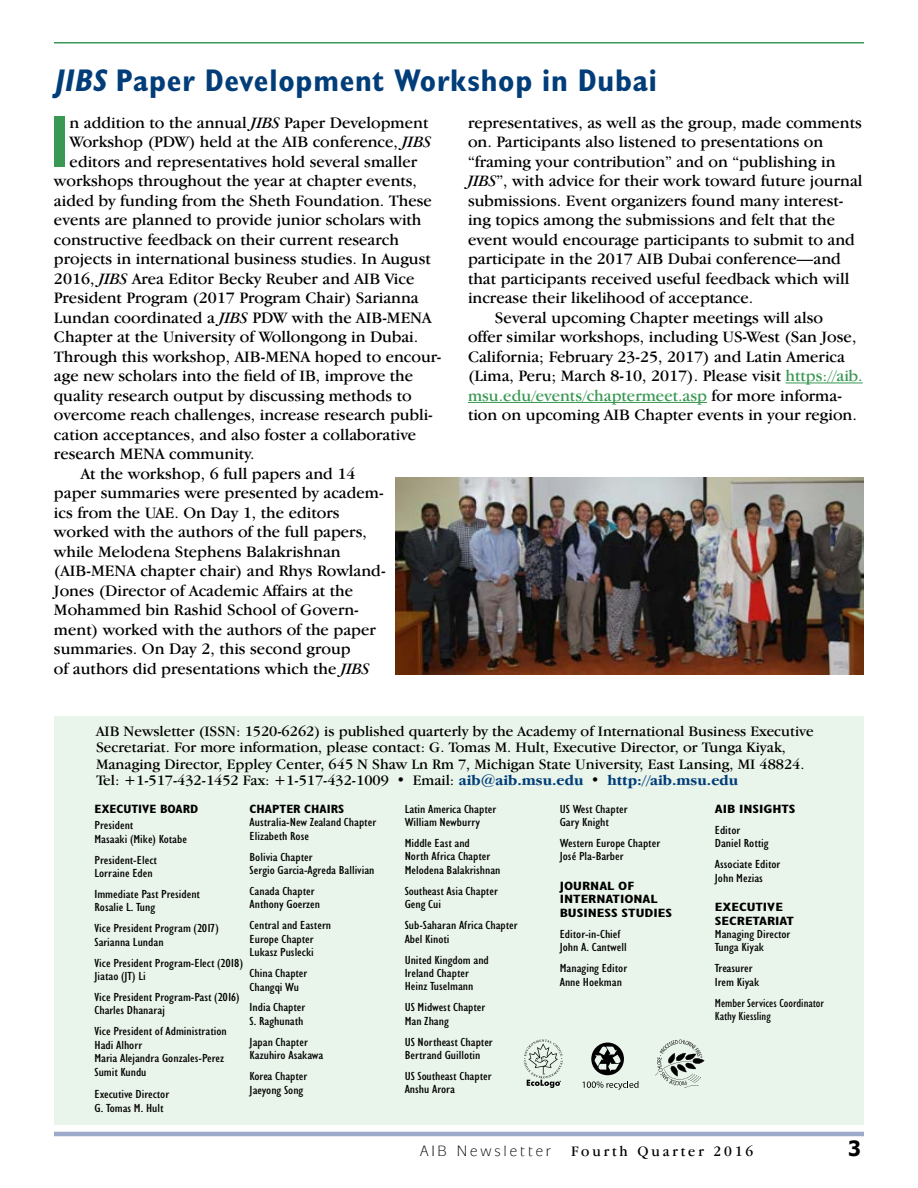
<style>
.page{position:relative;width:918px;height:1188px;background:#fff}
.page>*{position:absolute;margin:0;border:0;box-sizing:border-box;transform-origin:0 0}
.t1{font:73.65px "Classical Sans Bold Cond DTC";color:#399853;scale:.95 1}
.t2{font:31.5px "Classical Sans Bold Cond DTC";letter-spacing:.025em;color:#003d79}
.t3{font:700 21px "Tahoma";color:#000;scale:.95 1}
.t4{font:16.5px "Garamond IT Cby BT";color:#000}
.t5{font:16.5px "Garamond IT Cby BT";color:#399853}
.t6{font:15px/16.5px "Garamond IT Cby BT";color:#000}
.t7{font:15px "Garamond IT Cby BT";letter-spacing:.2em;color:#000;scale:.95 1}
.t8{font:15px "Mixage IT Cby BT";letter-spacing:.2em;color:#000;scale:.95 1}
.t9{font:12.15px/13.4px "Classical Sans Cond DTC";color:#000;scale:1.23 1}
.t10{font:12.15px/13.5px "Classical Sans Bold Cond DTC";color:#000;scale:1.23 1}
.t11{font:12.15px/13.4px "Classical Sans Cond DTC";color:#000;scale:1.12 1}
.t12{font:12.15px "Classical Sans Bold Cond DTC";color:#000;scale:1.12 1}
.s1{font-style:italic}
.s2{color:#399853}
.s3{color:#000}
.s4{font-weight:700;color:#003d79}
</style>
<div class="page">
<hr style="left:54px;top:1132px;width:810px;height:4px;background:#9eaacb">
<hr style="left:54px;top:42px;width:810px;height:2px;background:#399853">
<hr style="left:786px;top:383px;width:77px;height:1px;background:#399853">
<hr style="left:468px;top:402px;width:239px;height:1px;background:#399853">
<img style="left:396px;top:477px;width:468px;height:198px">
<div style="left:54px;top:717px;width:810px;height:136px;background:#e9f4ea"></div>
<div style="left:54px;top:796px;width:810px;height:329px;background:#e9f4ea"></div>
<svg style="left:591px;top:1043px;width:33px;height:32px"></svg>
<svg style="left:583px;top:1081px;width:55px;height:9px"></svg>
<svg style="left:524px;top:1039px;width:39px;height:49px"></svg>
<svg style="left:655px;top:1040px;width:49px;height:48px"></svg>
<h2 class="t2" style="left:54px;top:62px;width:604px"><span class="s1">JIBS</span> Paper Development Workshop in Dubai</h2>
<h1 class="t1" style="left:49px;top:100px;width:23px">I</h1>
<p class="t4" style="left:70px;top:113px;width:360px">n addition to the annual <span class="s1">JIBS</span> Paper Development</p>
<p class="t4" style="left:70px;top:132px;width:363px">Workshop (PDW) held at the AIB conference, <span class="s1">JIBS</span></p>
<p class="t4" style="left:70px;top:152px;width:349px">editors and representatives hold several smaller</p>
<p class="t4" style="left:54px;top:171px;width:365px">workshops throughout the year at chapter events,</p>
<p class="t4" style="left:54px;top:191px;width:379px">aided by funding from the Sheth Foundation. These</p>
<p class="t4" style="left:54px;top:210px;width:369px">events are planned to provide junior scholars with</p>
<p class="t4" style="left:54px;top:230px;width:347px">constructive feedback on their current research</p>
<p class="t4" style="left:54px;top:249px;width:378px">projects in international business studies. In August</p>
<p class="t4" style="left:54px;top:269px;width:362px">2016, <span class="s1">JIBS</span> Area Editor Becky Reuber and AIB Vice</p>
<p class="t4" style="left:54px;top:288px;width:366px">President Program (2017 Program Chair) Sarianna</p>
<p class="t4" style="left:54px;top:308px;width:379px">Lundan coordinated a <span class="s1">JIBS</span> PDW with the AIB-MENA</p>
<p class="t4" style="left:54px;top:327px;width:366px">Chapter at the University of Wollongong in Dubai.</p>
<p class="t4" style="left:54px;top:347px;width:389px">Through this workshop, AIB-MENA hoped to encour-</p>
<p class="t4" style="left:54px;top:366px;width:361px">age new scholars into the field of IB, improve the</p>
<p class="t4" style="left:54px;top:386px;width:359px">quality research output by discussing methods to</p>
<p class="t4" style="left:54px;top:405px;width:380px">overcome reach challenges, increase research publi-</p>
<p class="t4" style="left:54px;top:425px;width:364px">cation acceptances, and also foster a collaborative</p>
<p class="t4" style="left:54px;top:444px;width:202px">research MENA community.</p>
<p class="t4" style="left:81px;top:464px;width:276px">At the workshop, 6 full papers and 14</p>
<p class="t4" style="left:54px;top:483px;width:331px">paper summaries were presented by academ-</p>
<p class="t4" style="left:54px;top:503px;width:287px">ics from the UAE. On Day 1, the editors</p>
<p class="t4" style="left:54px;top:522px;width:315px">worked with the authors of the full papers,</p>
<p class="t4" style="left:54px;top:542px;width:288px">while Melodena Stephens Balakrishnan</p>
<p class="t4" style="left:54px;top:561px;width:333px">(AIB-MENA chapter chair) and Rhys Rowland-</p>
<p class="t4" style="left:54px;top:581px;width:301px">Jones (Director of Academic Affairs at the</p>
<p class="t4" style="left:54px;top:600px;width:306px">Mohammed bin Rashid School of Govern-</p>
<p class="t4" style="left:54px;top:620px;width:323px">ment) worked with the authors of the paper</p>
<p class="t4" style="left:54px;top:639px;width:298px">summaries. On Day 2, this second group</p>
<p class="t4" style="left:54px;top:659px;width:317px">of authors did presentations which the <span class="s1">JIBS</span></p>
<p class="t4" style="left:468px;top:113px;width:395px">representatives, as well as the group, made comments</p>
<p class="t4" style="left:468px;top:132px;width:357px">on. Participants also listened to presentations on</p>
<p class="t4" style="left:468px;top:152px;width:369px">“framing your contribution” and on “publishing in</p>
<p class="t4" style="left:468px;top:171px;width:396px"><span class="s1">JIBS</span>”, with advice for their work toward future journal</p>
<p class="t4" style="left:468px;top:191px;width:377px">submissions. Event organizers found many interest-</p>
<p class="t4" style="left:468px;top:210px;width:369px">ing topics among the submissions and felt that the</p>
<p class="t4" style="left:468px;top:230px;width:388px">event would encourage participants to submit to and</p>
<p class="t4" style="left:468px;top:249px;width:374px">participate in the 2017 AIB Dubai conference—and</p>
<p class="t4" style="left:468px;top:269px;width:383px">that participants received useful feedback which will</p>
<p class="t4" style="left:468px;top:288px;width:287px">increase their likelihood of acceptance.</p>
<p class="t4" style="left:495px;top:308px;width:330px">Several upcoming Chapter meetings will also</p>
<p class="t4" style="left:468px;top:327px;width:390px">offer similar workshops, including US-West (San Jose,</p>
<p class="t4" style="left:468px;top:347px;width:379px">California; February 23-25, 2017) and Latin America</p>
<p class="t4" style="left:468px;top:366px;width:396px">(Lima, Peru; March 8-10, 2017). Please visit <span class="s2">https://aib.</span></p>
<p class="t5" style="left:468px;top:386px;width:375px">msu.edu/events/chaptermeet.asp <span class="s3">for more informa-</span></p>
<p class="t4" style="left:468px;top:405px;width:390px">tion on upcoming AIB Chapter events in your region.</p>
<p class="t6" style="left:96px;top:723px;width:719px">AIB Newsletter (ISSN: 1520-6262) is published quarterly by the Academy of International Business Executive Secretariat. For more information, please contact: G. Tomas M. Hult, Executive Director, or Tunga Kiyak, Managing Director, Eppley Center, 645 N Shaw Ln Rm 7, Michigan State University, East Lansing, MI 48824.<br>Tel: +1-517-432-1452 Fax: +1-517-432-1009 • Email: <span class="s4">aib@aib.msu.edu</span> • <span class="s4">http://aib.msu.edu</span></p>
<p class="t12" style="left:94px;top:802px;width:94px">EXECUTIVE BOARD</p>
<p class="t9" style="left:94px;top:819px;width:77px">President<br>Masaaki (Mike) Kotabe</p>
<p class="t9" style="left:94px;top:853px;width:52px">President-Elect<br>Lorraine Eden</p>
<p class="t9" style="left:94px;top:887px;width:87px">Immediate Past President<br>Rosalie L. Tung</p>
<p class="t9" style="left:94px;top:922px;width:103px">Vice President Program (2017)<br>Sarianna Lundan</p>
<p class="t9" style="left:94px;top:956px;width:122px">Vice President Program-Elect (2018)<br>Jiatao (JT) Li</p>
<p class="t9" style="left:94px;top:990px;width:119px">Vice President Program-Past (2016)<br>Charles Dhanaraj</p>
<p class="t9" style="left:94px;top:1025px;width:109px">Vice President of Administration<br>Hadi Alhorr<br>Maria Alejandra Gonzales-Perez<br>Sumit Kundu</p>
<p class="t9" style="left:94px;top:1087px;width:62px">Executive Director<br>G. Tomas M. Hult</p>
<p class="t10" style="left:715px;top:802px;width:54px">AIB Insights</p>
<p class="t9" style="left:715px;top:823px;width:45px">Editor<br>Daniel Rottig</p>
<p class="t9" style="left:715px;top:858px;width:55px">Associate Editor<br>John Mezias</p>
<p class="t10" style="left:715px;top:900px;width:66px">EXECUTIVE<br>SECRETARIAT</p>
<p class="t9" style="left:715px;top:927px;width:63px">Managing Director<br>Tunga Kiyak</p>
<p class="t9" style="left:715px;top:962px;width:38px">Treasurer<br>Irem Kiyak</p>
<p class="t11" style="left:715px;top:996px;width:99px">Member Services Coordinator<br>Kathy Kiessling</p>
<p class="t12" style="left:250px;top:802px;width:86px">CHAPTER CHAIRS</p>
<p class="t9" style="left:250px;top:816px;width:104px">Australia-New Zealand Chapter<br>Elizabeth Rose</p>
<p class="t9" style="left:250px;top:850px;width:103px">Bolivia Chapter<br>Sergio Garcia-Agreda Ballivian</p>
<p class="t9" style="left:250px;top:884px;width:59px">Canada Chapter<br>Anthony Goerzen</p>
<p class="t9" style="left:250px;top:919px;width:68px">Central and Eastern<br>Europe Chapter<br>Lukasz Puslecki</p>
<p class="t9" style="left:250px;top:967px;width:48px">China Chapter<br>Changqi Wu</p>
<p class="t9" style="left:250px;top:1001px;width:47px">India Chapter<br>S. Raghunath</p>
<p class="t9" style="left:250px;top:1035px;width:61px">Japan Chapter<br>Kazuhiro Asakawa</p>
<p class="t9" style="left:250px;top:1070px;width:48px">Korea Chapter<br>Jaeyong Song</p>
<p class="t9" style="left:560px;top:802px;width:57px">US West Chapter<br>Gary Knight</p>
<p class="t9" style="left:560px;top:836px;width:83px">Western Europe Chapter<br>José Pla-Barber</p>
<p class="t10" style="left:560px;top:879px;width:93px">JOURNAL OF<br>INTERNATIONAL<br>BUSINESS STUDIES</p>
<p class="t9" style="left:560px;top:927px;width:56px">Editor-in-Chief<br>John A. Cantwell</p>
<p class="t9" style="left:560px;top:962px;width:56px">Managing Editor<br>Anne Hoekman</p>
<p class="t9" style="left:405px;top:802px;width:76px">Latin America Chapter<br>William Newburry</p>
<p class="t9" style="left:405px;top:836px;width:79px">Middle East and<br>North Africa Chapter<br>Melodena Balakrishnan</p>
<p class="t9" style="left:405px;top:884px;width:77px">Southeast Asia Chapter<br>Geng Cui</p>
<p class="t9" style="left:405px;top:919px;width:93px">Sub-Saharan Africa Chapter<br>Abel Kinoti</p>
<p class="t9" style="left:405px;top:953px;width:70px">United Kingdom and<br>Ireland Chapter<br>Heinz Tuselmann</p>
<p class="t9" style="left:405px;top:1001px;width:67px">US Midwest Chapter<br>Man Zhang</p>
<p class="t9" style="left:405px;top:1035px;width:73px">US Northeast Chapter<br>Bertrand Guillotin</p>
<p class="t9" style="left:405px;top:1069px;width:72px">US Southeast Chapter<br>Anshu Arora</p>
<p class="t8" style="left:420px;top:1142px;width:140px">AIB Newsletter</p>
<p class="t7" style="left:571px;top:1142px;width:193px">Fourth Quarter 2016</p>
<p class="t3" style="left:848px;top:1134px;width:15px">3</p>
</div>
